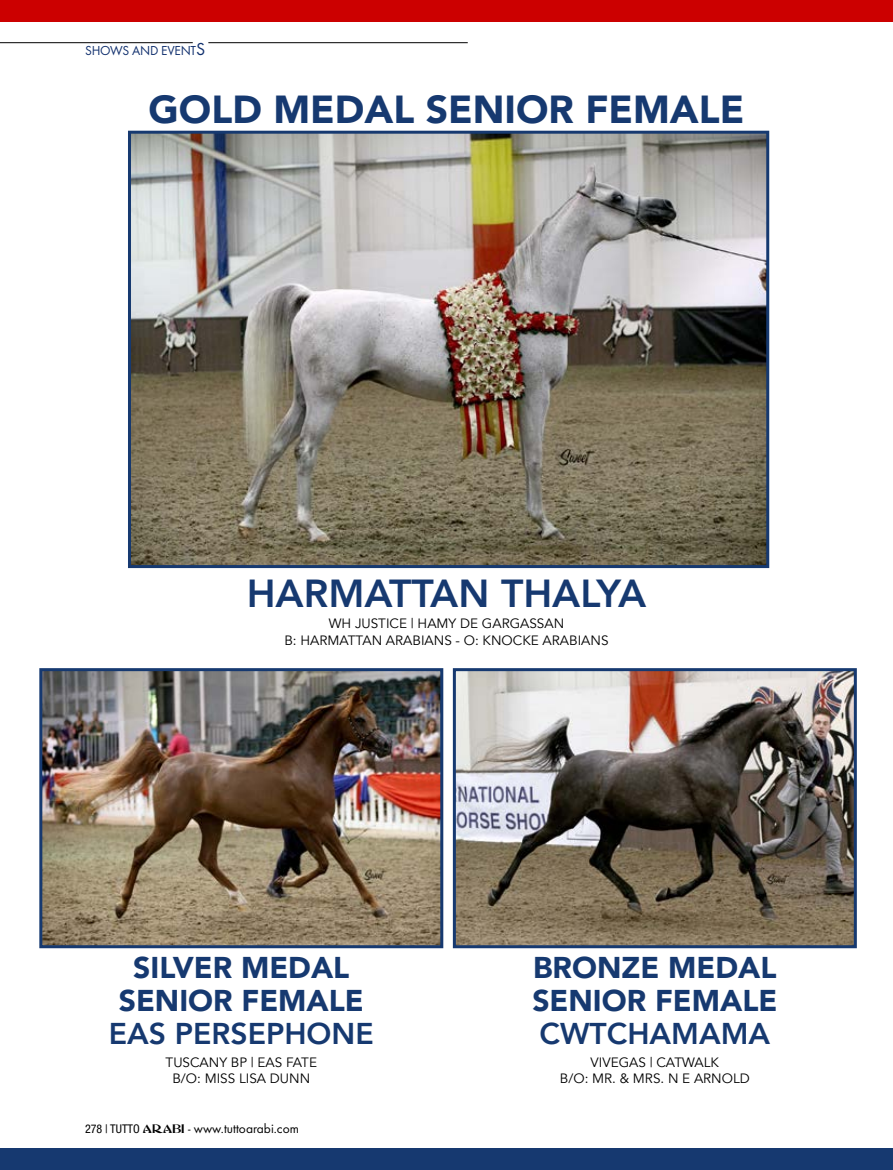
<style>
.page{position:relative;width:893px;height:1170px;background:#fff}
.page>*{position:absolute;margin:0;border:0;box-sizing:border-box;transform-origin:0 0}
.t1{font:900 39px "Avenir";color:#163970}
.t2{font:800 39px "Avenir";color:#163970}
.t3{font:900 30px/33px "Avenir";color:#163970;text-align:center}
.t4{font:800 30px "Avenir";color:#163970}
.t5{font:13.5px/16.2px "Avenir";color:#000;text-align:center}
.t6{font:13.5px "Futura T";color:#000}
.t7{font:13.5px "Futura T";letter-spacing:-.015em;color:#11306e}
.s1{font-size:18px}
.s2{font-family:"Helvetica Neue";font-stretch:condensed;font-size:12px}
.s3{font-family:"Abbess";font-size:12px}
</style>
<div class="page">
<hr style="left:208px;top:42px;width:260px;height:1px;background:#000">
<hr style="left:0;top:42px;width:193px;height:1px;background:#000">
<img style="left:132px;top:135px;width:633px;height:429px">
<div style="left:128px;top:131px;width:641px;height:437px;border:3px solid #163970"></div>
<img style="left:457px;top:672px;width:396px;height:272px">
<div style="left:453px;top:668px;width:404px;height:280px;border:3px solid #163970"></div>
<img style="left:43px;top:672px;width:396px;height:272px">
<div style="left:39px;top:668px;width:404px;height:280px;border:3px solid #163970"></div>
<div style="left:0;top:0;width:893px;height:21px;background:#c00"></div>
<div style="left:0;top:1148px;width:893px;height:21px;background:#163970"></div>
<p class="t7" style="left:85px;top:43px;width:122px">SHOWS AND EVENT<span class="s1">S</span></p>
<h1 class="t1" style="left:149px;top:76px;width:597px">GOLD MEDAL SEN IOR FEMALE</h1>
<h1 class="t2" style="left:247px;top:563px;width:401px">HARMATTAN THALYA</h1>
<p class="t5" style="left:284px;top:615px;width:326px">WH JUSTICE | HAMY DE GARGASSAN<br>B: HARMATTAN ARABIANS - O: KNOCKE ARABIANS</p>
<h2 class="t3" style="left:119px;top:949px;width:246px">SILVER MEDAL<br>SENIOR FEMALE</h2>
<h2 class="t4" style="left:109px;top:1009px;width:266px">EAS PERSEPHONE</h2>
<h2 class="t3" style="left:532px;top:949px;width:246px;text-align:left">BRONZE MEDAL<br>SENIOR FEMALE</h2>
<h2 class="t4" style="left:540px;top:1009px;width:232px">CWTCHAMAMA</h2>
<p class="t5" style="left:166px;top:1053px;width:153px">TUSCANY BP | EAS FATE<br>B/O: MISS LISA DUNN</p>
<p class="t5" style="left:560px;top:1053px;width:191px">VIVEGAS | CATWALK<br>B/O: MR. &amp; MRS. N E ARNOLD</p>
<p class="t6" style="left:85px;top:1120px;width:215px"><span class="s2">278 | TUTTO</span> <span class="s3">ARABI</span> - www.tuttoarabi.com</p>
</div>
